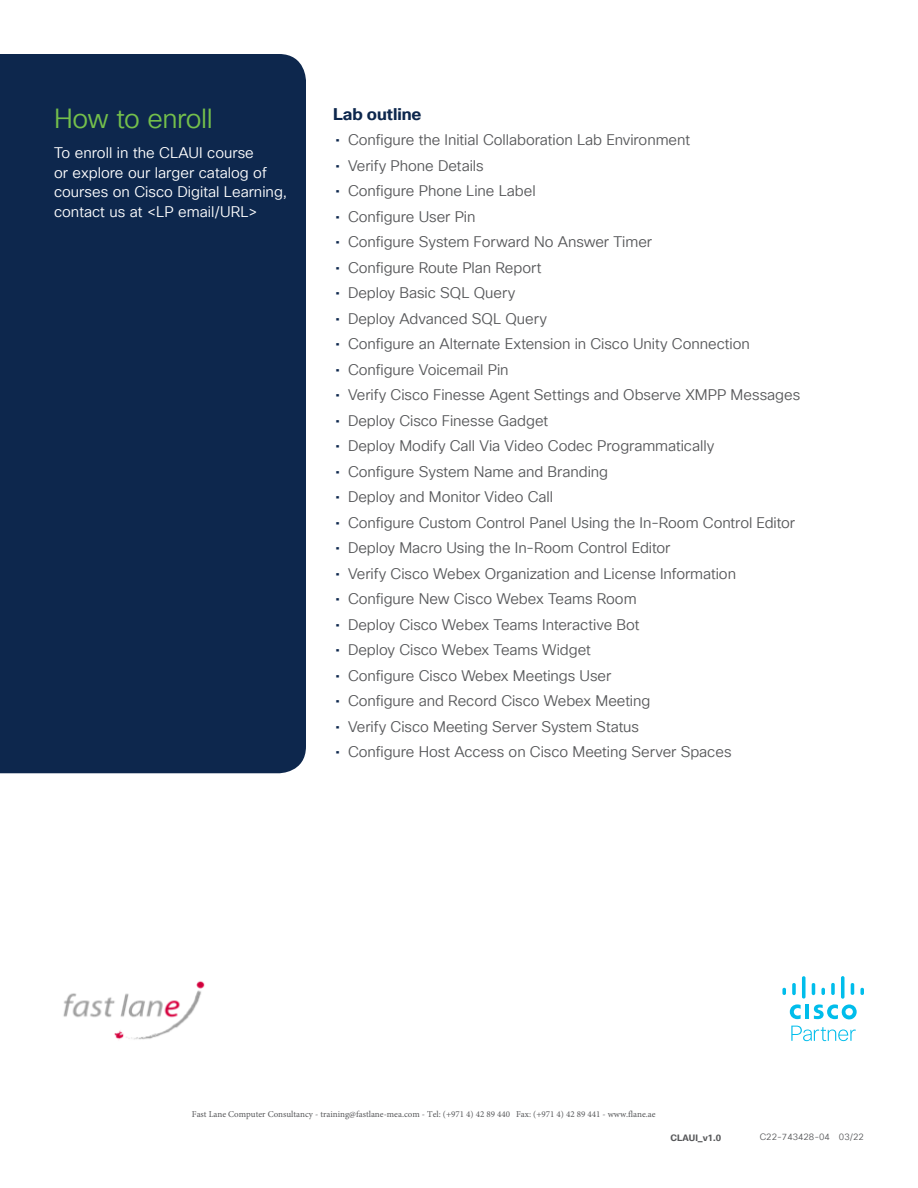
<style>
.page{position:relative;width:918px;height:1188px;background:#fff}
.page>*{position:absolute;margin:0;border:0;box-sizing:border-box;transform-origin:0 0}
.Subhead2_Green{font:27px "Cisco Sans TT Light";letter-spacing:-.02em;color:#74bf4b}
.Subhead3_Midnight_bl{font:700 16.5px "Cisco Sans TT";color:#0d274d}
.t1{font:15px "Cisco Sans TT Light";letter-spacing:-.005em;color:#57585a}
.Body_White{font:15px/19.5px "Cisco Sans TT Light";color:#fff}
.Footer_white{font:9px "Minion Pro";color:#57585a}
.Footer_white-2{font:9px "Cisco Sans TT Light";color:#57585a}
.Footer_white-3{font:700 9px "Cisco Sans TT";color:#57585a}
.s1{font-family:"Cisco Sans TT";color:#0d274d}
</style>
<div class="page">
<div style="left:0;top:54px;width:306px;height:719px;background:#0d274d"></div>
<svg style="left:791px;top:1026px;width:65px;height:16px"></svg>
<hr style="left:806px;top:1005px;width:3px;height:14px;background:#00bdeb">
<svg style="left:814px;top:1004px;width:43px;height:16px"></svg>
<svg style="left:782px;top:976px;width:24px;height:43px"></svg>
<svg style="left:812px;top:983px;width:3px;height:12px"></svg>
<svg style="left:821px;top:988px;width:4px;height:7px"></svg>
<svg style="left:831px;top:983px;width:4px;height:12px"></svg>
<svg style="left:841px;top:976px;width:4px;height:23px"></svg>
<svg style="left:851px;top:983px;width:3px;height:12px"></svg>
<svg style="left:860px;top:987px;width:4px;height:8px"></svg>
<img style="left:63px;top:981px;width:142px;height:59px">
<p class="Subhead2_Green" style="left:54px;top:101px;width:160px">How to enroll</p>
<p class="Body_White" style="left:54px;top:144px;width:235px">To enroll in the CLAUI course<br>or explore our larger catalog of courses on Cisco Digital Learning, contact us at &lt;LP email/URL&gt;</p>
<p class="Subhead3_Midnight_bl" style="left:333px;top:103px;width:90px">Lab outline</p>
<p class="t1" style="left:335px;top:130px;width:356px"><span class="s1">•</span> Configure the Initial Collaboration Lab Environment</p>
<p class="t1" style="left:335px;top:156px;width:150px"><span class="s1">•</span> Verify Phone Details</p>
<p class="t1" style="left:335px;top:181px;width:202px"><span class="s1">•</span> Configure Phone Line Label</p>
<p class="t1" style="left:335px;top:207px;width:142px"><span class="s1">•</span> Configure User Pin</p>
<p class="t1" style="left:335px;top:232px;width:318px"><span class="s1">•</span> Configure System Forward No Answer Timer</p>
<p class="t1" style="left:335px;top:258px;width:207px"><span class="s1">•</span> Configure Route Plan Report</p>
<p class="t1" style="left:335px;top:283px;width:181px"><span class="s1">•</span> Deploy Basic SQL Query</p>
<p class="t1" style="left:335px;top:309px;width:213px"><span class="s1">•</span> Deploy Advanced SQL Query</p>
<p class="t1" style="left:335px;top:334px;width:416px"><span class="s1">•</span> Configure an Alternate Extension in Cisco Unity Connection</p>
<p class="t1" style="left:335px;top:360px;width:175px"><span class="s1">•</span> Configure Voicemail Pin</p>
<p class="t1" style="left:335px;top:385px;width:466px"><span class="s1">•</span> Verify Cisco Finesse Agent Settings and Observe XMPP Messages</p>
<p class="t1" style="left:335px;top:411px;width:214px"><span class="s1">•</span> Deploy Cisco Finesse Gadget</p>
<p class="t1" style="left:335px;top:436px;width:380px"><span class="s1">•</span> Deploy Modify Call Via Video Codec Programmatically</p>
<p class="t1" style="left:335px;top:462px;width:274px"><span class="s1">•</span> Configure System Name and Branding</p>
<p class="t1" style="left:335px;top:487px;width:219px"><span class="s1">•</span> Deploy and Monitor Video Call</p>
<p class="t1" style="left:335px;top:513px;width:461px"><span class="s1">•</span> Configure Custom Control Panel Using the In-Room Control Editor</p>
<p class="t1" style="left:335px;top:538px;width:337px"><span class="s1">•</span> Deploy Macro Using the In-Room Control Editor</p>
<p class="t1" style="left:335px;top:564px;width:402px"><span class="s1">•</span> Verify Cisco Webex Organization and License Information</p>
<p class="t1" style="left:335px;top:589px;width:303px"><span class="s1">•</span> Configure New Cisco Webex Teams Room</p>
<p class="t1" style="left:335px;top:615px;width:305px"><span class="s1">•</span> Deploy Cisco Webex Teams Interactive Bot</p>
<p class="t1" style="left:335px;top:640px;width:257px"><span class="s1">•</span> Deploy Cisco Webex Teams Widget</p>
<p class="t1" style="left:335px;top:666px;width:277px"><span class="s1">•</span> Configure Cisco Webex Meetings User</p>
<p class="t1" style="left:335px;top:691px;width:316px"><span class="s1">•</span> Configure and Record Cisco Webex Meeting</p>
<p class="t1" style="left:335px;top:717px;width:305px"><span class="s1">•</span> Verify Cisco Meeting Server System Status</p>
<p class="t1" style="left:335px;top:742px;width:398px"><span class="s1">•</span> Configure Host Access on Cisco Meeting Server Spaces</p>
<p class="Footer_white" style="left:192px;top:1109px;width:465px">Fast Lane Computer Consultancy - training@fastlane-mea.com - Tel: (+971 4) 42 89 440 Fax: (+971 4) 42 89 441 - www.flane.ae</p>
<p class="Footer_white-3" style="left:671px;top:1132px;width:52px">CLAUI_v1.0</p>
<p class="Footer_white-2" style="left:760px;top:1131px;width:106px">C22-743428-04 03/22</p>
</div>
